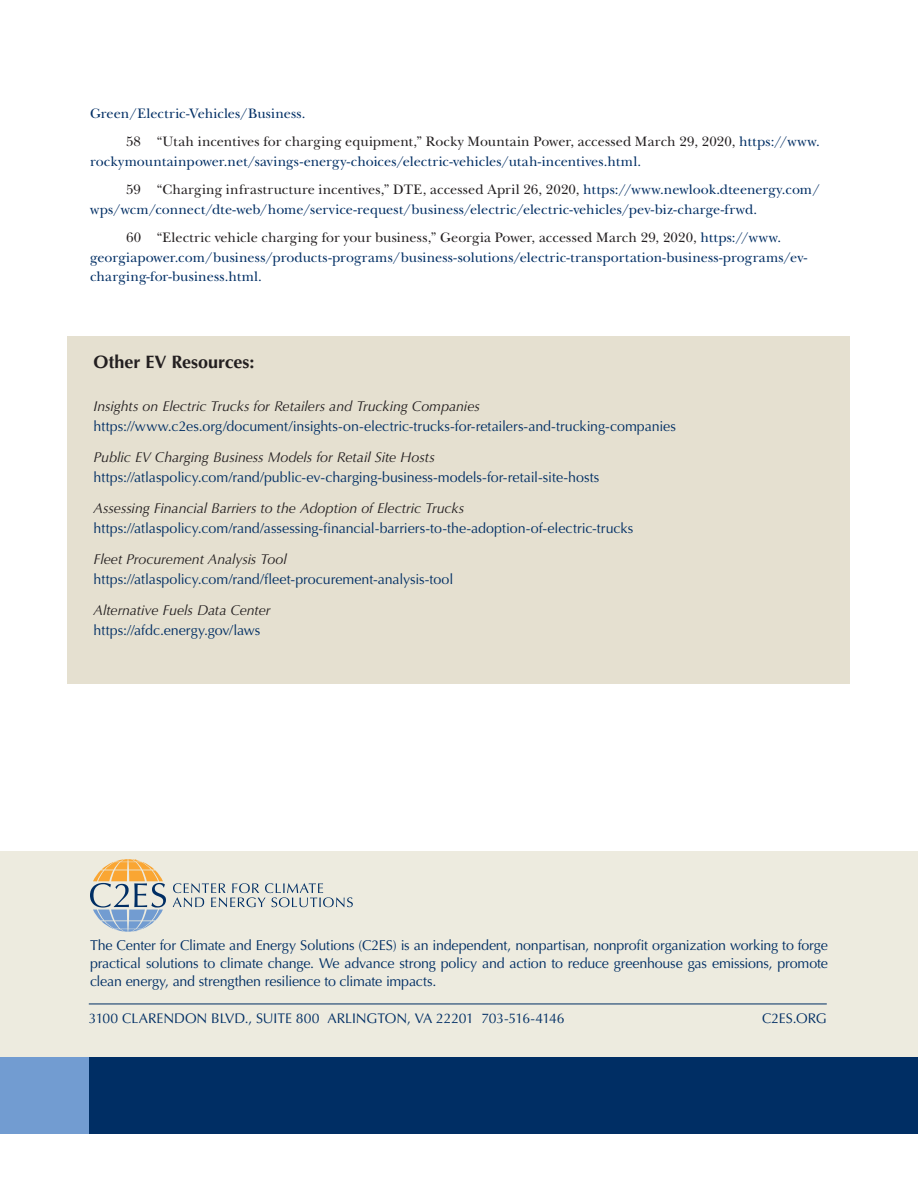
<style>
.page{position:relative;width:918px;height:1188px;background:#fff}
.page>*{position:absolute;margin:0;border:0;box-sizing:border-box;transform-origin:0 0}
.FCI_Figure_Box_Table{font:700 18px "Optima LT Std";color:#231f20}
.FCI_Endnotes{font:14.25px/19.5px "New Baskerville Std";letter-spacing:.005em;color:#002e64}
.t1{font:14.25px/19.5px "Optima";letter-spacing:-.005em;color:#002e64}
.t2{font:14.25px/18px "Optima LT Std";letter-spacing:-.015em;color:#002e64;text-align:justify}
.t3{font:13.95px "Optima LT Std";letter-spacing:-.01em;color:#002e64}
.s1{color:#231f20}
.s2{font-style:italic;color:#231f20}
</style>
<div class="page">
<div style="left:0;top:851px;width:918px;height:279px;background:#edebdf"></div>
<hr style="left:89px;top:1003px;width:738px;height:1px;background:#002e64">
<div style="left:0;top:1058px;width:918px;height:76px;background:#002e64"></div>
<div style="left:0;top:1058px;width:89px;height:76px;background:#729cd1"></div>
<svg style="left:173px;top:883px;width:180px;height:24px"></svg>
<svg style="left:90px;top:859px;width:76px;height:73px"></svg>
<div style="left:67px;top:337px;width:783px;height:347px;background:#e5e0d0"></div>
<p class="FCI_Endnotes" style="left:90px;top:103px;width:217px">Green/Electric-Vehicles/Business.</p>
<p class="FCI_Endnotes" style="left:90px;top:132px;width:731px;text-indent:36px"><span class="s1">58 “Utah incentives for charging equipment,” Rocky Mountain Power, accessed March 29, 2020,</span> https://www. rockymountainpower.net/savings-energy-choices/electric-vehicles/utah-incentives.html.</p>
<p class="FCI_Endnotes" style="left:90px;top:180px;width:732px;text-indent:36px"><span class="s1">59 “Charging infrastructure incentives,” DTE, accessed April 26, 2020,</span> https://www.newlook.dteenergy.com/ wps/wcm/connect/dte-web/home/service-request/business/electric/electric-vehicles/pev-biz-charge-frwd.</p>
<p class="FCI_Endnotes" style="left:90px;top:228px;width:719px;text-indent:36px"><span class="s1">60 “Electric vehicle charging for your business,” Georgia Power, accessed March 29, 2020,</span> https://www. georgiapower.com/business/products-programs/business-solutions/electric-transportation-business-programs/ev&shy;charging-for-business.html.</p>
<p class="FCI_Figure_Box_Table" style="left:94px;top:351px;width:162px">Other EV Resources:</p>
<p class="t1" style="left:94px;top:397px;width:584px"><span class="s2">Insights on Electric Trucks for Retailers and Trucking Companies </span>https://www.c2es.org/document/insights-on-electric-trucks-for-retailers-and-trucking-companies</p>
<p class="t1" style="left:94px;top:448px;width:507px"><span class="s2">Public EV Charging Business Models for Retail Site Hosts </span>https://atlaspolicy.com/rand/public-ev-charging-business-models-for-retail-site-hosts</p>
<p class="t1" style="left:94px;top:499px;width:541px"><span class="s2">Assessing Financial Barriers to the Adoption of Electric Trucks </span>https://atlaspolicy.com/rand/assessing-financial-barriers-to-the-adoption-of-electric-trucks</p>
<p class="t1" style="left:94px;top:550px;width:361px"><span class="s2">Fleet Procurement Analysis Tool </span>https://atlaspolicy.com/rand/fleet-procurement-analysis-tool</p>
<p class="t1" style="left:94px;top:601px;width:179px"><span class="s2">Alternative Fuels Data Center </span>https://afdc.energy.gov/laws</p>
<p class="t2" style="left:90px;top:937px;width:739px">The Center for Climate and Energy Solutions (C2ES) is an independent, nonpartisan, nonprofit organization working to forge practical solutions to climate change. We advance strong policy and action to reduce greenhouse gas emissions, promote clean energy, and strengthen resilience to climate impacts.</p>
<p class="t3" style="left:89px;top:1010px;width:477px">3100 CLARENDON BLVD., SUITE 800 ARLINGTON, VA 22201 703-516-4146</p>
<p class="t3" style="left:762px;top:1010px;width:66px">C2ES.ORG</p>
</div>
